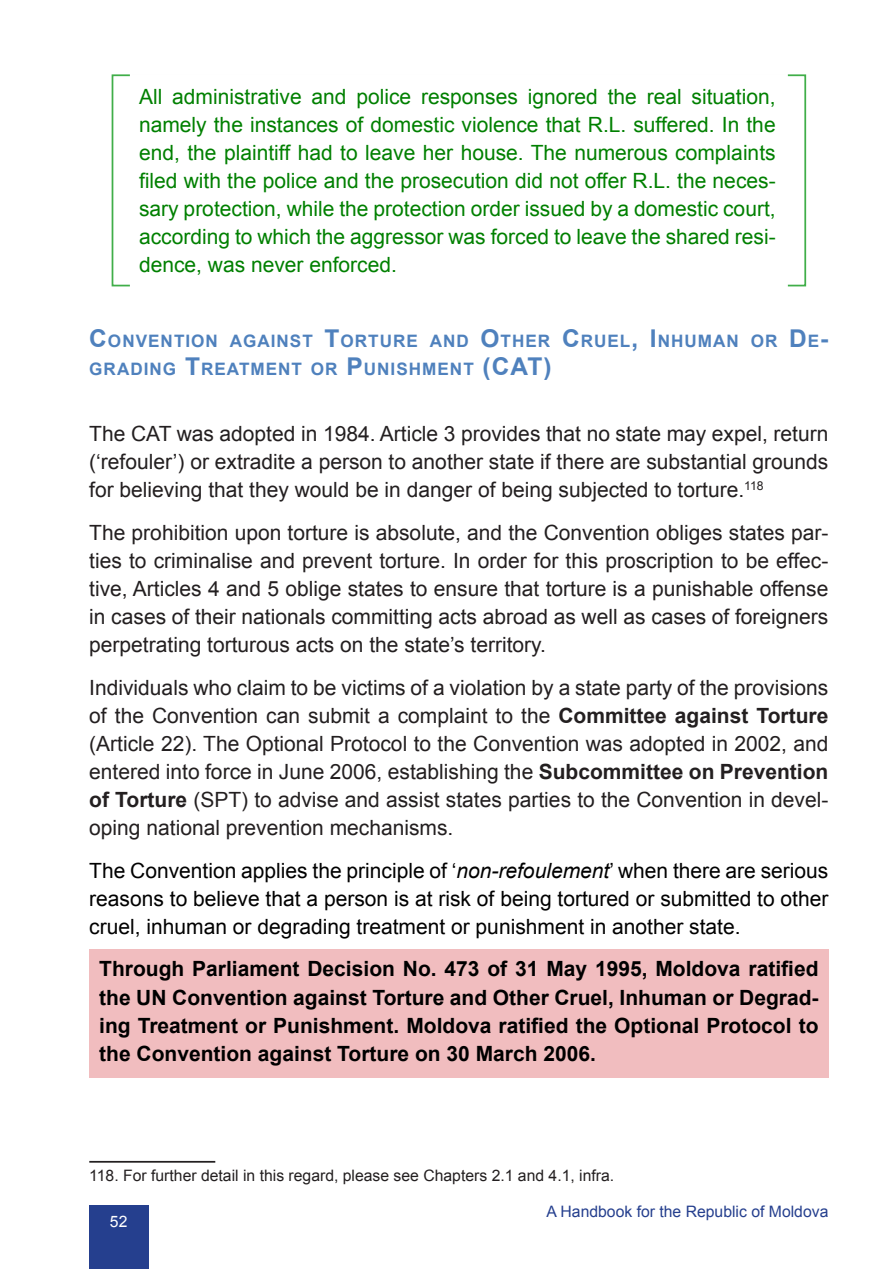
<style>
.page{position:relative;width:888px;height:1270px;background:#fff}
.page>*{position:absolute;margin:0;border:0;box-sizing:border-box;transform-origin:0 0}
.Default{font:21px/28px "Arial";color:#231f20;text-align:justify}
.t1{font:21px/28px "Arial";color:#008000;text-align:justify}
.t2{font:700 21px/28px "Arial";color:#000;text-align:justify}
.Plain_Text{font:21px/28px "Arial";color:#231f20;text-align:justify}
.t3{font:21px/28px "Arial";color:#000;text-align:justify}
.t4{font:700 17.15px/28px "Arial";letter-spacing:.06em;color:#4f81bd}
.Основной_абзац{font:15.75px "Arial";color:#231f20}
.t5{font:15.75px "Arial";color:#253f8e}
.t6{font:15.75px "Arial";color:#fff}
.s1{font-size:24.5px}
.s2{font-weight:700}
.s3{font-style:italic}
</style>
<div class="page">
<div style="left:89px;top:1205px;width:59px;height:64px;background:#253f8e"></div>
<div style="left:89px;top:949px;width:739px;height:128px;background:#f1bdbf"></div>
<hr style="left:89px;top:1161px;width:126px;height:2px;background:#231f20">
<p class="t1" style="left:139px;top:83px;width:638px">All administrative and police responses ignored the real situation, namely the instances of domestic violence that R.L. suffered. In the end, the plaintiff had to leave her house. The numerous complaints filed with the police and the prosecution did not offer R.L. the neces&shy;sary protection, while the protection order issued by a domestic court, according to which the aggressor was forced to leave the shared resi&shy;dence, was never enforced.</p>
<p class="t4" style="left:89px;top:328px;width:741px"><span class="s1">C</span>ONVENTION AGAINST <span class="s1">T</span>ORTURE AND <span class="s1">O</span>THER <span class="s1">C</span>RUEL<span class="s1">, I</span> NHUMAN OR <span class="s1">D</span> E<span class="s1">-<br></span>GRADING <span class="s1">T</span>REATMENT OR <span class="s1">P</span>UNISHMENT <span class="s1">(CAT)</span></p>
<p class="Plain_Text" style="left:89px;top:420px;width:741px">The CAT was adopted in 1984. Article 3 provides that no state may expel, return (‘refouler’) or extradite a person to another state if there are substantial grounds for believing that they would be in danger of being subjected to torture.<sup>118</sup></p>
<p class="Default" style="left:89px;top:519px;width:741px">The prohibition upon torture is absolute, and the Convention obliges states par&shy;ties to criminalise and prevent torture. In order for this proscription to be effec&shy;tive, Articles 4 and 5 oblige states to ensure that torture is a punishable offense in cases of their nationals committing acts abroad as well as cases of foreigners perpetrating torturous acts on the state’s territory.</p>
<p class="Default" style="left:89px;top:674px;width:741px">Individuals who claim to be victims of a violation by a state party of the provisions of the Convention can submit a complaint to the <span class="s2">Committee against Torture </span>(Article 22). The Optional Protocol to the Convention was adopted in 2002, and entered into force in June 2006, establishing the <span class="s2">Subcommittee on Prevention of Torture</span> (SPT) to advise and assist states parties to the Convention in devel&shy;oping national prevention mechanisms.</p>
<p class="t3" style="left:89px;top:856px;width:741px">The Convention applies the principle of ‘<span class="s3">non-refoulement</span>’ when there are serious reasons to believe that a person is at risk of being tortured or submitted to other cruel, inhuman or degrading treatment or punishment in another state.</p>
<p class="t2" style="left:99px;top:956px;width:721px">Through Parliament Decision No. 473 of 31 May 1995, Moldova ratified the UN Convention against Torture and Other Cruel, Inhuman or Degrad&shy;ing Treatment or Punishment. Moldova ratified the Optional Protocol to the Convention against Torture on 30 March 2006.</p>
<p class="Основной_абзац" style="left:89px;top:1165px;width:526px">118. For further detail in this regard, please see Chapters 2.1 and 4.1, infra.</p>
<p class="t6" style="left:110px;top:1211px;width:19px">52</p>
<p class="t5" style="left:547px;top:1201px;width:283px">A Handbook for the Republic of Moldova</p>
</div>
